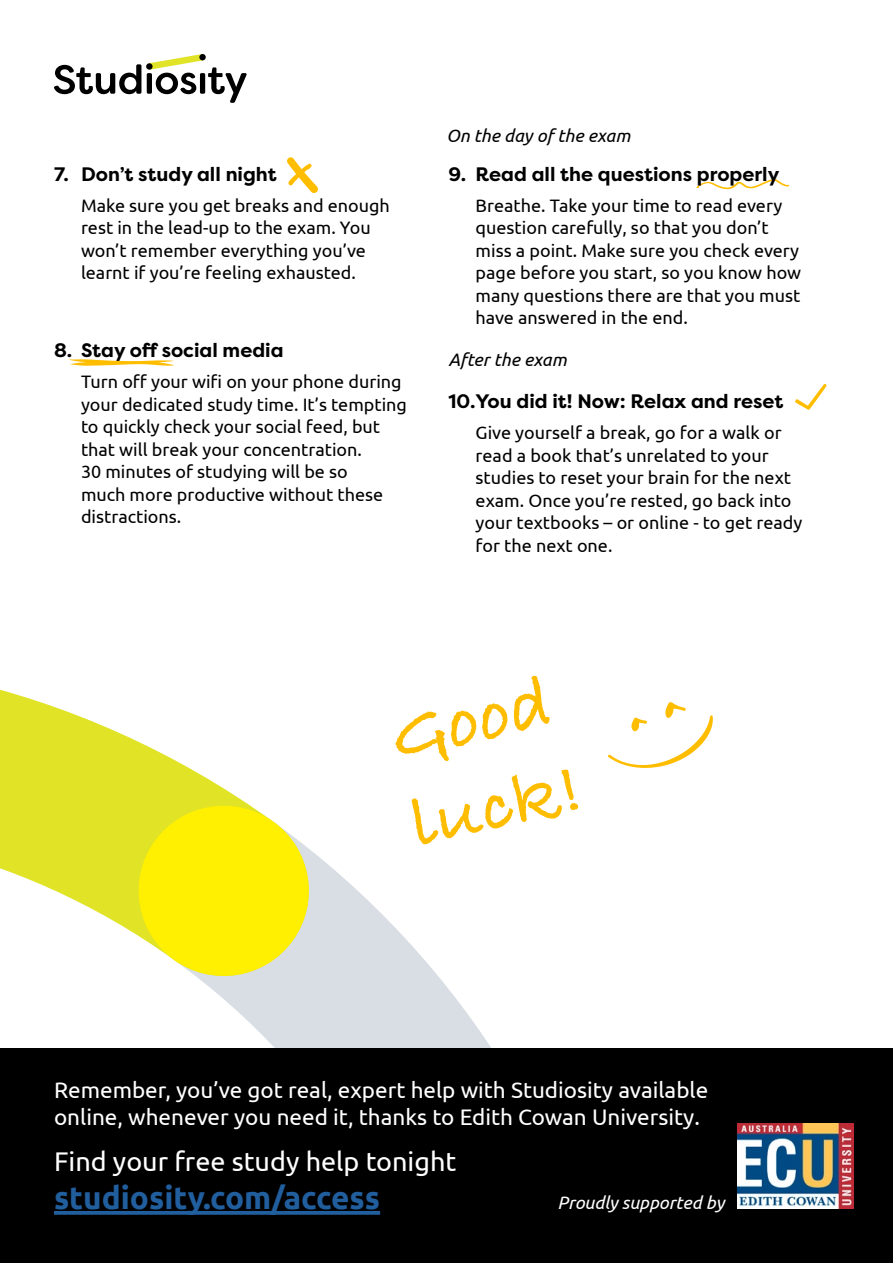
<style>
.page{position:relative;width:893px;height:1263px;background:#fff}
.page>*{position:absolute;margin:0;border:0;box-sizing:border-box;transform-origin:0 0}
.t1{font:700 75px/90px "Bradley Hand ITCTT";color:#ffbd00}
.t2{font:700 31.5px "Ubuntu";color:#215e9e}
.t3{font:27px "Ubuntu";color:#fff}
.t4{font:22.5px/27px "Ubuntu";color:#fff}
.t5{font:700 19.5px "Filson Pro";color:#000}
.t6{font:18px/22.5px "Ubuntu";color:#000}
.t7{font:italic 18px "Ubuntu";color:#000}
.t8{font:italic 18px "Ubuntu";color:#fff}
</style>
<div class="page">
<svg style="left:54px;top:64px;width:87px;height:30px"></svg>
<div style="left:147px;top:73px;width:5px;height:21px;background:#000;border-radius:2px"></div>
<svg style="left:149px;top:54px;width:98px;height:49px"></svg>
<svg style="left:146px;top:63px;width:7px;height:7px"></svg>
<div style="left:199px;top:54px;width:7px;height:6px;background:#000;border-radius:50%"></div>
<svg style="left:320px;top:858px;width:171px;height:190px;fill:#d8dee4"></svg>
<svg style="left:0;top:689px;width:320px;height:359px"></svg>
<svg style="left:127px;top:794px;width:193px;height:193px;background:#f6ed44"></svg>
<div style="left:0;top:1048px;width:893px;height:215px;background:#000"></div>
<svg style="left:54px;top:1211px;width:326px;height:4px"></svg>
<svg style="left:287px;top:157px;width:31px;height:36px"></svg>
<svg style="left:68px;top:359px;width:106px;height:7px"></svg>
<svg style="left:696px;top:179px;width:93px;height:10px"></svg>
<svg style="left:795px;top:384px;width:31px;height:26px"></svg>
<svg style="left:608px;top:702px;width:105px;height:66px"></svg>
<img style="left:737px;top:1123px;width:116px;height:86px">
<p class="t5" style="left:54px;top:162px;width:224px">7. Don’t study all night</p>
<p class="t6" style="left:81px;top:194px;width:310px">Make sure you get breaks and enough rest in the lead-up to the exam. You won’t remember everything you’ve learnt if you’re feeling exhausted.</p>
<p class="t5" style="left:54px;top:338px;width:231px">8. Stay off social media</p>
<p class="t6" style="left:81px;top:370px;width:327px">Turn off your wifi on your phone during your dedicated study time. It’s tempting to quickly check your social feed, but that will break your concentration.<br>30 minutes of studying will be so<br>much more productive without these distractions.</p>
<p class="t7" style="left:446px;top:125px;width:185px">On the day of the exam</p>
<p class="t5" style="left:449px;top:162px;width:332px">9. Read all the questions properly</p>
<p class="t6" style="left:476px;top:194px;width:327px">Breathe. Take your time to read every question carefully, so that you don’t miss a point. Make sure you check every page before you start, so you know how many questions there are that you must have answered in the end.</p>
<p class="t7" style="left:449px;top:349px;width:119px">After the exam</p>
<p class="t5" style="left:449px;top:389px;width:336px">10.You did it! Now: Relax and reset</p>
<p class="t6" style="left:476px;top:421px;width:328px">Give yourself a break, go for a walk or read a book that’s unrelated to your studies to reset your brain for the next exam. Once you’re rested, go back into your textbooks – or online - to get ready for the next one.</p>
<h1 class="t1" style="left:381px;top:691px;width:175px;rotate:-13deg">Good luck!</h1>
<p class="t4" style="left:54px;top:1075px;width:656px">Remember, you’ve got real, expert help with Studiosity available online, whenever you need it, thanks to Edith Cowan University.</p>
<h3 class="t3" style="left:54px;top:1145px;width:404px">Find your free study help tonight</h3>
<h2 class="t2" style="left:54px;top:1179px;width:328px">studiosity.com/access</h2>
<p class="t8" style="left:557px;top:1192px;width:168px">Proudly supported by</p>
</div>
